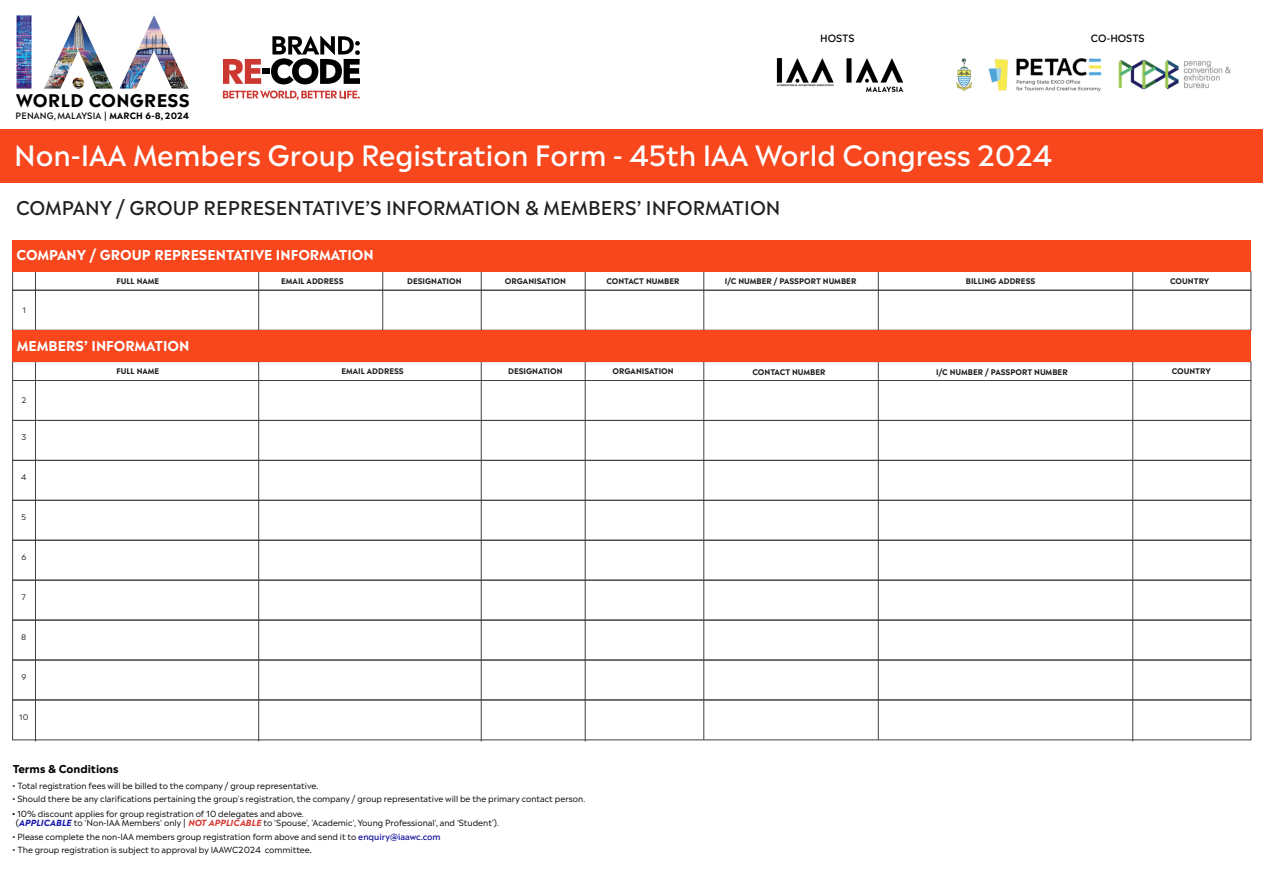
<style>
.page{position:relative;width:1263px;height:893px;background:#fff}
.page>*{position:absolute;margin:0;border:0;box-sizing:border-box;transform-origin:0 0}
.t1{font:500 27.75px "Madera";color:#fff}
.t2{font:500 18.75px "Madera";color:#221f20}
.t3{font:700 17.25px "Madera";letter-spacing:.02em;color:#000}
.t4{font:700 13.5px "Madera";color:#fff}
.t5{font:700 10.8px "Madera";color:#000}
.t6{font:500 10.05px "Madera";letter-spacing:-.015em;color:#000}
.t7{font:500 8.7px "Madera";letter-spacing:.02em;color:#000}
.t8{font:8.4px/9.6px "Madera";color:#000}
.t9{font:700 7.65px "Madera";color:#221f20}
.t10{font:7.65px "Madera";color:#221f20}
.s1{font-weight:700}
.s2{font-weight:500}
.s3{font-weight:700;font-style:italic;color:#1818aa}
.s4{font-weight:700;font-style:italic;color:#da3832}
.s5{font-weight:500;color:#0d0d99}
</style>
<div class="page">
<div style="left:12px;top:290px;width:1239px;height:40px;border:1px solid #414042"></div>
<div style="left:12px;top:420px;width:1239px;height:40px;border:1px solid #414042"></div>
<div style="left:12px;top:460px;width:1239px;height:40px;border:1px solid #414042"></div>
<div style="left:12px;top:500px;width:1239px;height:40px;border:1px solid #414042"></div>
<div style="left:12px;top:540px;width:1239px;height:40px;border:1px solid #414042"></div>
<div style="left:12px;top:580px;width:1239px;height:40px;border:1px solid #414042"></div>
<div style="left:12px;top:620px;width:1239px;height:40px;border:1px solid #414042"></div>
<div style="left:12px;top:660px;width:1239px;height:40px;border:1px solid #414042"></div>
<div style="left:12px;top:700px;width:1239px;height:40px;border:1px solid #414042"></div>
<div style="left:0;top:129px;width:1263px;height:53px;background:#f8461d"></div>
<img style="left:17px;top:15px;width:171px;height:74px">
<svg style="left:18px;top:15px;width:12px;height:70px"></svg>
<svg style="left:223px;top:36px;width:137px;height:48px"></svg>
<svg style="left:223px;top:91px;width:137px;height:9px"></svg>
<img style="left:776px;top:58px;width:455px;height:34px">
<div style="left:12px;top:361px;width:1239px;height:20px;border:1px solid #414042"></div>
<hr style="left:258px;top:271px;width:1px;height:470px;background:#414042">
<hr style="left:35px;top:271px;width:1px;height:470px;background:#414042">
<hr style="left:382px;top:271px;width:1px;height:59px;background:#414042">
<hr style="left:481px;top:271px;width:1px;height:470px;background:#414042">
<hr style="left:585px;top:271px;width:1px;height:470px;background:#414042">
<hr style="left:703px;top:271px;width:1px;height:469px;background:#414042">
<hr style="left:878px;top:271px;width:1px;height:469px;background:#414042">
<hr style="left:1132px;top:271px;width:1px;height:470px;background:#414042">
<div style="left:12px;top:240px;width:1239px;height:31px;background:#f8461d"></div>
<div style="left:12px;top:330px;width:1239px;height:32px;background:#f8461d"></div>
<h3 class="t3" style="left:16px;top:85px;width:175px">WORLD CONGRESS</h3>
<p class="t7" style="left:16px;top:108px;width:175px">PENANG, MALAYSIA | <span class="s1">MARCH 6-8, 2024</span></p>
<p class="t6" style="left:820px;top:29px;width:36px">HOSTS</p>
<p class="t6" style="left:1091px;top:29px;width:55px">CO-HOSTS</p>
<h1 class="t1" style="left:14px;top:131px;width:1040px">Non-IAA Members Group Registration Form - 45th IAA World Congress 2024</h1>
<h2 class="t2" style="left:16px;top:191px;width:766px">COMPANY / GROUP REPRESENTATIVE’S INFORMATION &amp; MEMBERS’ INFORMATION</h2>
<h3 class="t4" style="left:17px;top:243px;width:359px">COMPANY / GROUP REPRESENTATIVE INFORMATION</h3>
<p class="t10" style="left:22px;top:303px;width:5px">1</p>
<p class="t9" style="left:116px;top:274px;width:44px">FULL NAME</p>
<h3 class="t4" style="left:17px;top:334px;width:174px">MEMBERS’ INFORMATION</h3>
<p class="t9" style="left:281px;top:274px;width:64px">EMAIL ADDRESS</p>
<p class="t9" style="left:407px;top:274px;width:56px">DESIGNATION</p>
<p class="t10" style="left:21px;top:393px;width:6px">2</p>
<p class="t10" style="left:21px;top:431px;width:6px">3</p>
<p class="t10" style="left:21px;top:471px;width:7px">4</p>
<p class="t10" style="left:21px;top:511px;width:6px">5</p>
<p class="t10" style="left:21px;top:550px;width:6px">6</p>
<p class="t10" style="left:22px;top:590px;width:6px">7</p>
<p class="t10" style="left:21px;top:630px;width:7px">8</p>
<p class="t10" style="left:21px;top:670px;width:6px">9</p>
<p class="t10" style="left:19px;top:710px;width:11px">10</p>
<p class="t9" style="left:116px;top:365px;width:44px">FULL NAME</p>
<p class="t9" style="left:341px;top:365px;width:64px">EMAIL ADDRESS</p>
<p class="t9" style="left:505px;top:274px;width:63px">ORGANISATION</p>
<p class="t9" style="left:508px;top:365px;width:56px">DESIGNATION</p>
<p class="t5" style="left:13px;top:759px;width:107px">Terms &amp; Conditions</p>
<p class="t8" style="left:13px;top:780px;width:307px">• Total registration fees will be billed to the company / group representative.</p>
<p class="t8" style="left:13px;top:793px;width:574px">• Should there be any clarifications pertaining the group's registration, the company / group representative will be the primary contact person.</p>
<p class="t8" style="left:16px;top:808px;width:485px;text-indent:-4px"><span class="s2">•</span> 10% discount applies for group registration of 10 delegates and above.<br>(<span class="s3">APPLICABLE</span> to 'Non-IAA Members' only | <span class="s4">NOT APPLICABLE</span> to 'Spouse', 'Academic', Young Professional', and 'Student').</p>
<p class="t8" style="left:13px;top:831px;width:429px">• Please complete the non-IAA members group registration form above and send it to <span class="s5">enquiry@iaawc.com</span></p>
<p class="t8" style="left:13px;top:844px;width:301px">• The group registration is subject to approval by IAAWC2024 committee<span class="s2">.</span></p>
<p class="t9" style="left:606px;top:274px;width:75px">CONTACT NUMBER</p>
<p class="t9" style="left:613px;top:365px;width:63px">ORGANISATION</p>
<p class="t9" style="left:725px;top:274px;width:133px">I/C NUMBER / PASSPORT NUMBER</p>
<p class="t9" style="left:966px;top:274px;width:71px">BILLING ADDRESS</p>
<p class="t9" style="left:752px;top:365px;width:75px">CONTACT NUMBER</p>
<p class="t9" style="left:936px;top:365px;width:133px">I/C NUMBER / PASSPORT NUMBER</p>
<p class="t9" style="left:1170px;top:274px;width:41px">COUNTRY</p>
<p class="t9" style="left:1172px;top:365px;width:41px">COUNTRY</p>
</div>
